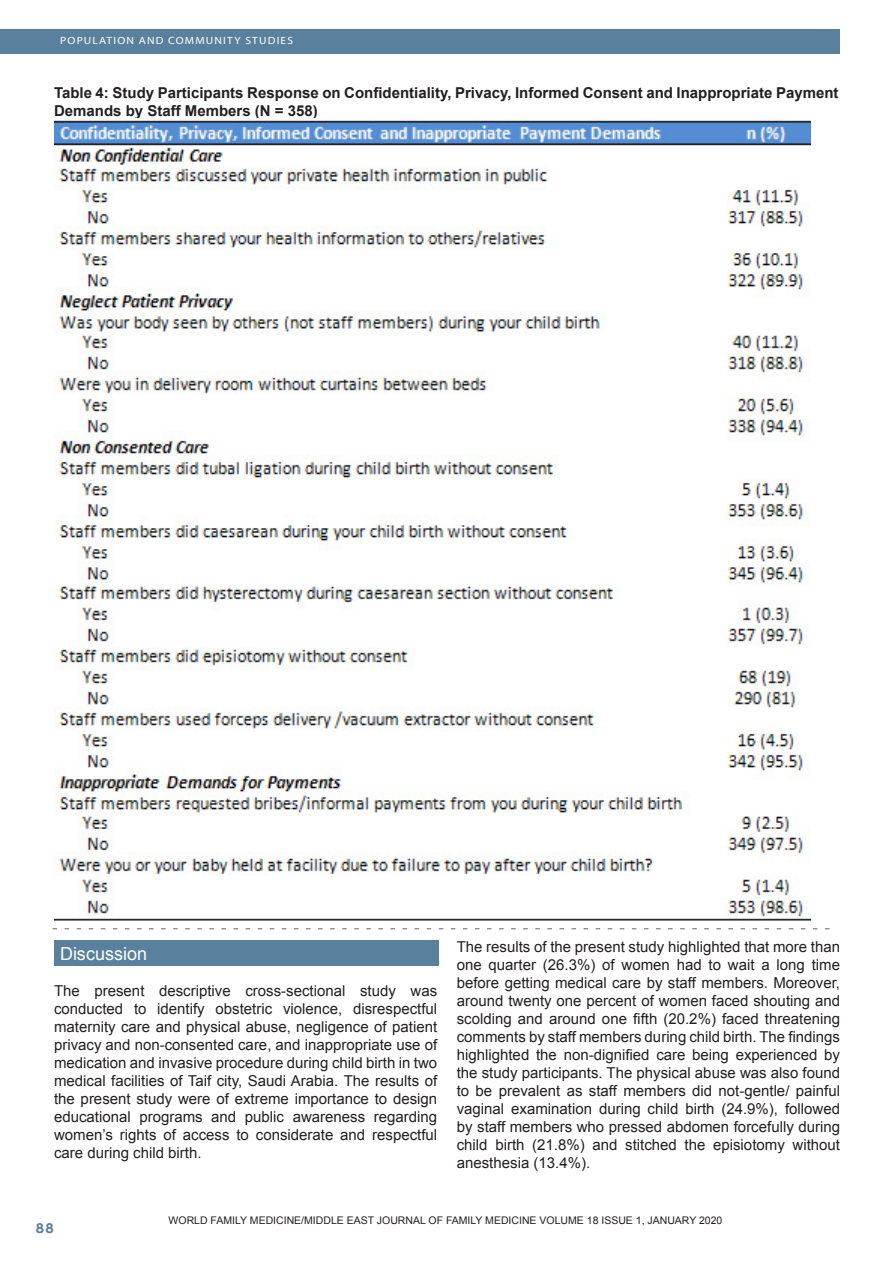
<style>
.page{position:relative;width:893px;height:1263px;background:#fff}
.page>*{position:absolute;margin:0;border:0;box-sizing:border-box;transform-origin:0 0}
.Footnote_Text{font:18px "Arial";color:#fff}
.Footnote_Text-2{font:15px/18px "Arial";color:#231f20;text-align:justify}
.Footnote_Text-3{font:700 15px/18px "Arial";color:#231f20}
.t1{font:700 13.5px "Century Gothic";color:#59809c;scale:1.1 1}
.Footnote_Text-4{font:10.5px "Arial";color:#231f20}
.t2{font:10.5px "Myriad";letter-spacing:.1em;color:#fff;scale:1.1 1}
</style>
<div class="page">
<div style="left:0;top:30px;width:840px;height:24px;background:#59809c"></div>
<img style="left:54px;top:119px;width:756px;height:803px">
<div style="left:54px;top:941px;width:384px;height:25px;background:#59809c"></div>
<svg style="left:52px;top:928px;width:778px;height:1px"></svg>
<p class="t2" style="left:60px;top:35px;width:213px">POPULATION AND COMMUNITY STUDIES</p>
<p class="Footnote_Text-3" style="left:54px;top:84px;width:786px">Table 4: Study Participants Response on Confidentiality, Privacy, Informed Consent and Inappropriate Payment<br>Demands by Staff Members (N = 358)</p>
<p class="Footnote_Text" style="left:60px;top:941px;width:89px">Discussion</p>
<p class="Footnote_Text-2" style="left:54px;top:981px;width:385px">The present descriptive cross-sectional study was conducted to identify obstetric violence, disrespectful maternity care and physical abuse, negligence of patient privacy and non-consented care, and inappropriate use of medication and invasive procedure during child birth in two medical facilities of Taif city, Saudi Arabia. The results of the present study were of extreme importance to design educational programs and public awareness regarding women’s rights of access to considerate and respectful care during child birth.</p>
<p class="Footnote_Text-2" style="left:457px;top:937px;width:385px">The results of the present study highlighted that more than one quarter (26.3%) of women had to wait a long time before getting medical care by staff members. Moreover, around twenty one percent of women faced shouting and scolding and around one fifth (20.2%) faced threatening comments by staff members during child birth. The findings highlighted the non-dignified care being experienced by the study participants. The physical abuse was also found to be prevalent as staff members did not-gentle/ painful vaginal examination during child birth (24.9%), followed by staff members who pressed abdomen forcefully during child birth (21.8%) and stitched the episiotomy without anesthesia (13.4%).</p>
<p class="t1" style="left:36px;top:1217px;width:18px">88</p>
<p class="Footnote_Text-4" style="left:169px;top:1214px;width:555px">WORLD FAMILY MEDICINE/MIDDLE EAST JOURNAL OF FAMILY MEDICINE VOLUME 18 ISSUE 1, JANUARY 2020</p>
</div>
